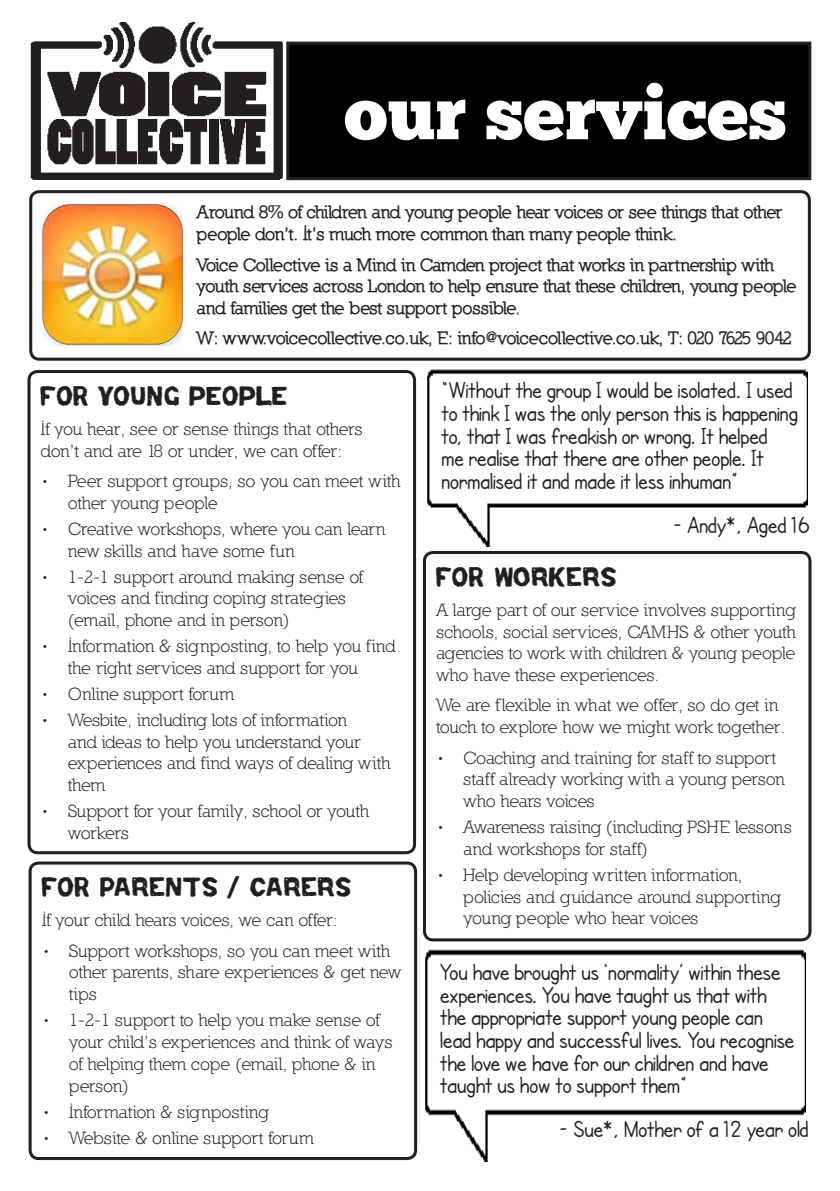
<style>
.page{position:relative;width:840px;height:1191px;background:#fff}
.page>*{position:absolute;margin:0;border:0;box-sizing:border-box;transform-origin:0 0}
.t1{font:75.6px "Chunk Five";color:#fff}
.t2{font:24.2px/22.6px "SF Cartoonist Hand";color:#231f20}
.t3{font:24.2px "Repent";color:#231f20}
.t4{font:18.2px/21.8px "Nilland";letter-spacing:-.03em;color:#231f20}
.t5{font:800 18.2px/21.8px "Nilland";letter-spacing:-.03em;color:#231f20}
.t6{font:800 18.2px "Nilland";color:#231f20}
.t7{font:18.2px/21.8px "Nilland";letter-spacing:-.01em;color:#231f20;text-align:center}
.t8{font:18.2px "Nilland";color:#231f20}
</style>
<div class="page">
<div style="left:29px;top:190px;width:781px;height:171px;border:3px solid #231f20;border-radius:9px"></div>
<div style="left:287px;top:43px;width:522px;height:136px;background:#000"></div>
<div style="left:286px;top:42px;width:524px;height:138px;border:3px solid #231f20"></div>
<img style="left:30px;top:21px;width:253px;height:159px">
<div style="left:27px;top:370px;width:389px;height:484px;border:3px solid #231f20;border-radius:9px"></div>
<img style="left:427px;top:369px;width:379px;height:177px">
<div style="left:29px;top:861px;width:388px;height:299px;border:3px solid #231f20;border-radius:9px"></div>
<div style="left:422px;top:551px;width:389px;height:390px;border:3px solid #231f20;border-radius:9px"></div>
<img style="left:425px;top:949px;width:380px;height:212px">
<img style="left:42px;top:204px;width:140px;height:142px">
<p class="t1" style="left:344px;top:78px;width:444px">our services</p>
<p class="t5" style="left:196px;top:201px;width:587px">Around 8% of children and young people hear voices or see things that other people don’t. It’s much more common than many people think.</p>
<p class="t5" style="left:196px;top:253px;width:601px">Voice Collective is a Mind in Camden project that works in partnership with youth services across London to help ensure that these children, young people and families get the best support possible.</p>
<p class="t6" style="left:196px;top:327px;width:596px">W: www.voicecollective.co.uk, E: info@voicecollective.co.uk, T: 020 7625 9042</p>
<p class="t3" style="left:41px;top:381px;width:249px">FOR YOUNG PEOPLE</p>
<p class="t4" style="left:41px;top:418px;width:323px">If you hear, see or sense things that others don’t and are 18 or under, we can offer:</p>
<p class="t4" style="left:68px;top:470px;width:334px;text-indent:-27px">• Peer support groups, so you can meet with other young people</p>
<p class="t4" style="left:68px;top:517px;width:319px;text-indent:-27px">• Creative workshops, where you can learn new skills and have some fun</p>
<p class="t4" style="left:68px;top:565px;width:296px;text-indent:-27px">• 1-2-1 support around making sense of voices and finding coping strategies (email, phone and in person)</p>
<p class="t7" style="left:41px;top:635px;width:356px">• Information &amp; signposting, to help you find the right services and support for you</p>
<p class="t8" style="left:41px;top:683px;width:195px">• Online support forum</p>
<p class="t4" style="left:68px;top:709px;width:324px;text-indent:-27px">• Wesbite, including lots of information<br>and ideas to help you understand your experiences and find ways of dealing with them</p>
<p class="t4" style="left:68px;top:800px;width:303px;text-indent:-27px">• Support for your family, school or youth workers</p>
<p class="t3" style="left:42px;top:873px;width:311px">FOR PARENTS / CARERS</p>
<p class="t4" style="left:42px;top:909px;width:297px">If your child hears voices, we can offer:</p>
<p class="t4" style="left:69px;top:939px;width:334px;text-indent:-27px">• Support workshops, so you can meet with other parents, share experiences &amp; get new tips</p>
<p class="t4" style="left:69px;top:1009px;width:325px;text-indent:-27px">• 1-2-1 support to help you make sense of your child’s experiences and think of ways of helping them cope (email, phone &amp; in person)</p>
<p class="t8" style="left:42px;top:1101px;width:228px">• Information &amp; signposting</p>
<p class="t8" style="left:42px;top:1127px;width:274px">• Website &amp; online support forum</p>
<p class="t2" style="left:441px;top:378px;width:358px">“Without the group I would be isolated. I used to think I was the only person this is happening to, that I was freakish or wrong. It helped<br>me realise that there are other people. It normalised it and made it less inhuman”</p>
<p class="t2" style="left:672px;top:513px;width:139px">- Andy*, Aged 16</p>
<p class="t3" style="left:436px;top:562px;width:182px">FOR WORKERS</p>
<p class="t4" style="left:436px;top:598px;width:361px;text-align:justify">A large part of our service involves supporting schools, social services, CAMHS &amp; other youth agencies to work with children &amp; young people who have these experiences.</p>
<p class="t4" style="left:436px;top:694px;width:350px">We are flexible in what we offer, so do get in touch to explore how we might work together.</p>
<p class="t4" style="left:463px;top:746px;width:323px;text-indent:-27px">• Coaching and training for staff to support staff already working with a young person who hears voices</p>
<p class="t4" style="left:463px;top:816px;width:330px;text-indent:-27px">• Awareness raising (including PSHE lessons and workshops for staff)</p>
<p class="t4" style="left:463px;top:863px;width:319px;text-indent:-27px">• Help developing written information, policies and guidance around supporting young people who hear voices</p>
<p class="t2" style="left:440px;top:960px;width:355px">You have brought us ‘normality’ within these experiences. You have taught us that with the appropriate support young people can lead happy and successful lives. You recognise the love we have for our children and have taught us how to support them”</p>
<p class="t2" style="left:558px;top:1117px;width:251px">- Sue*, Mother of a 12 year old</p>
</div>
